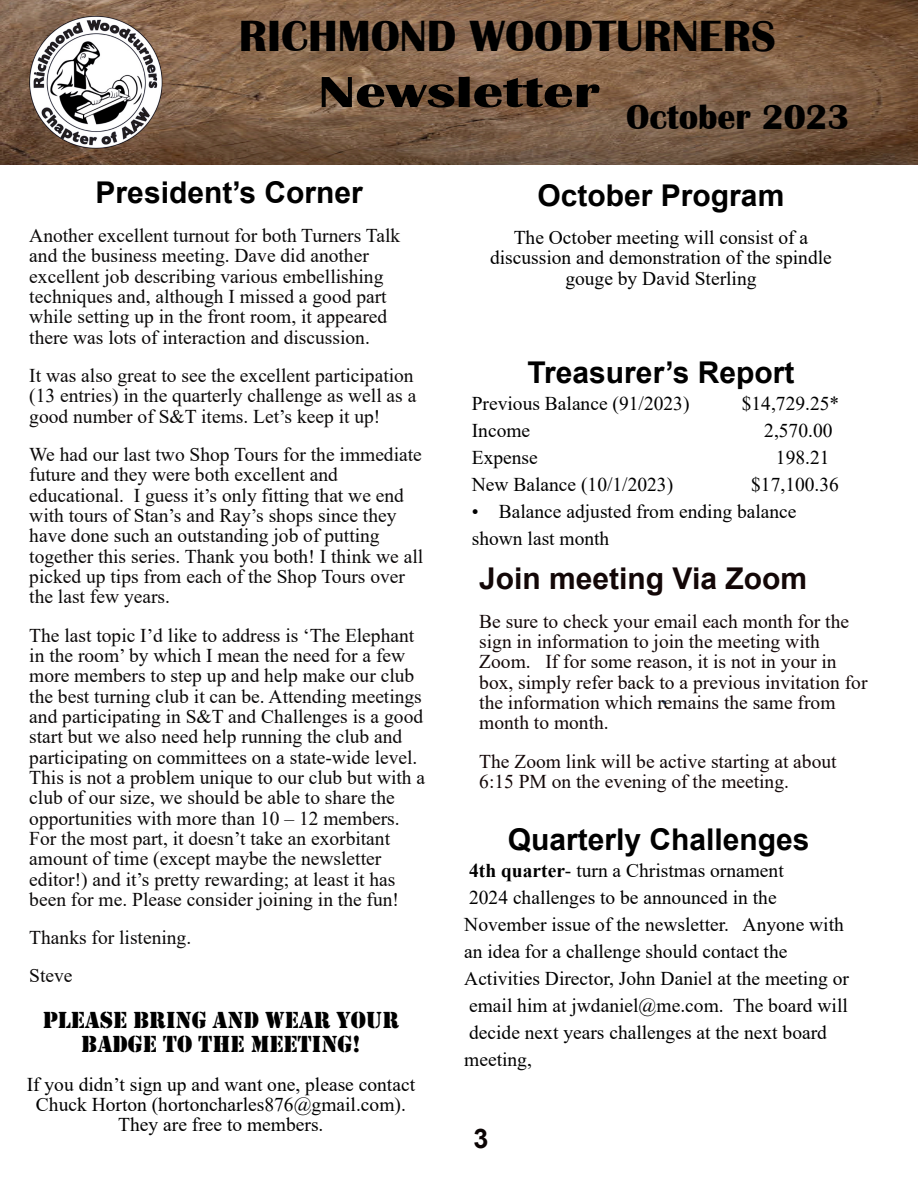
<style>
.page{position:relative;width:918px;height:1188px;background:#fff}
.page>*{position:absolute;margin:0;border:0;box-sizing:border-box;transform-origin:0 0}
.t1{font:700 45px "Britannic";color:#000}
.t2{font:700 45px "Britannic";color:#000;scale:1.37 1}
.t3{font:700 36px "Britannic";color:#000}
.t4{font:700 30px "Arial";color:#000}
.t5{font:700 30px "Arial";color:#130707}
.t6{font:italic 700 27px "Arial";color:#244061}
.t7{font:700 27px "Arial";color:#0b0404}
.t8{font:24px/24px "Stencil";color:#000;text-align:center}
.t9{font:19.5px/20.4px "Times New Roman";color:#0b0909}
.t10{font:19.5px/27px "Times New Roman";color:#000}
.t11{font:19.5px/20.4px "Times New Roman";color:#130707}
.s1{font-weight:700}
</style>
<div class="page">
<img style="left:0;top:0;width:918px;height:165px">
<img style="left:27px;top:13px;width:138px;height:139px">
<h1 class="t1" style="left:239px;top:20px;width:539px">RICHMOND WOODTURNERS</h1>
<h1 class="t2" style="left:318px;top:77px;width:207px">Newsletter</h1>
<h2 class="t3" style="left:626px;top:104px;width:225px">October 2023</h2>
<h3 class="t4" style="left:96px;top:181px;width:269px">President’s Corner</h3>
<p class="t9" style="left:29px;top:227px;width:372px">Another excellent turnout for both Turners Talk and the business meeting. Dave did another excellent job describing various embellishing techniques and, although I missed a good part while setting up in the front room, it appeared there was lots of interaction and discussion.</p>
<p class="t9" style="left:29px;top:367px;width:389px">It was also great to see the excellent participation (13 entries) in the quarterly challenge as well as a good number of S&amp;T items. Let’s keep it up!</p>
<p class="t9" style="left:29px;top:446px;width:395px">We had our last two Shop Tours for the immediate future and they were both excellent and educational. I guess it’s only fitting that we end with tours of Stan’s and Ray’s shops since they have done such an outstanding job of putting together this series. Thank you both! I think we all picked up tips from each of the Shop Tours over the last few years.</p>
<p class="t9" style="left:29px;top:627px;width:397px">The last topic I’d like to address is ‘The Elephant in the room’ by which I mean the need for a few more members to step up and help make our club the best turning club it can be. Attending meetings and participating in S&amp;T and Challenges is a good start but we also need help running the club and participating on committees on a state-wide level.<br>This is not a problem unique to our club but with a club of our size, we should be able to share the opportunities with more than 10 – 12 members.<br>For the most part, it doesn’t take an exorbitant amount of time (except maybe the newsletter editor!) and it’s pretty rewarding; at least it has been for me. Please consider joining in the fun!</p>
<p class="t9" style="left:29px;top:920px;width:163px;line-height:38.4px">Thanks for listening.<br>Steve</p>
<p class="t8" style="left:43px;top:1008px;width:358px">PLEASE BRING AND WEAR YOUR<br>BADGE TO THE MEETING!</p>
<p class="t10" style="left:27px;top:1076px;width:390px;line-height:20.4px;text-align:center">If you didn’t sign up and want one, please contact<br>Chuck Horton (hortoncharles876@gmail.com).<br>They are free to members.</p>
<h3 class="t4" style="left:538px;top:184px;width:248px">October Program</h3>
<p class="t10" style="left:490px;top:229px;width:343px;line-height:20.4px;text-align:center">The October meeting will consist of a discussion and demonstration of the spindle gouge by David Sterling</p>
<h3 class="t4" style="left:528px;top:361px;width:268px">Treasurer’s Report</h3>
<p class="t10" style="left:472px;top:392px;width:219px">Previous Balance (91/2023)</p>
<p class="t10" style="left:742px;top:392px;width:99px">$14,729.25*</p>
<p class="t10" style="left:472px;top:419px;width:60px">Income</p>
<p class="t10" style="left:764px;top:419px;width:70px">2,570.00</p>
<p class="t10" style="left:472px;top:446px;width:68px">Expense</p>
<p class="t10" style="left:776px;top:446px;width:55px">198.21</p>
<p class="t10" style="left:472px;top:473px;width:203px">New Balance (10/1/2023)</p>
<p class="t10" style="left:751px;top:473px;width:89px">$17,100.36</p>
<p class="t10" style="left:472px;top:500px;width:326px">• Balance adjusted from ending balance shown last month</p>
<h3 class="t5" style="left:479px;top:567px;width:329px">Join meeting Via Zoom</h3>
<p class="t11" style="left:479px;top:613px;width:390px">Be sure to check your email each month for the sign in information to join the meeting with Zoom. If for some reason, it is not in your in box, simply refer back to a previous invitation for the information which remains the same from month to month.</p>
<p class="t11" style="left:479px;top:753px;width:359px">The Zoom link will be active starting at about<br>6:15 PM on the evening of the meeting.</p>
<h3 class="t6" style="left:656px;top:700px;width:16px">`</h3>
<h3 class="t4" style="left:508px;top:828px;width:303px">Quarterly Challenges</h3>
<p class="t10" style="left:464px;top:859px;width:386px"><span class="s1">4th quarter</span>- turn a Christmas ornament<br>2024 challenges to be announced in the November issue of the newsletter. Anyone with an idea for a challenge should contact the Activities Director, John Daniel at the meeting or email him at jwdaniel@me.com. The board will decide next years challenges at the next board meeting,</p>
<h3 class="t7" style="left:473px;top:1129px;width:17px">3</h3>
</div>
